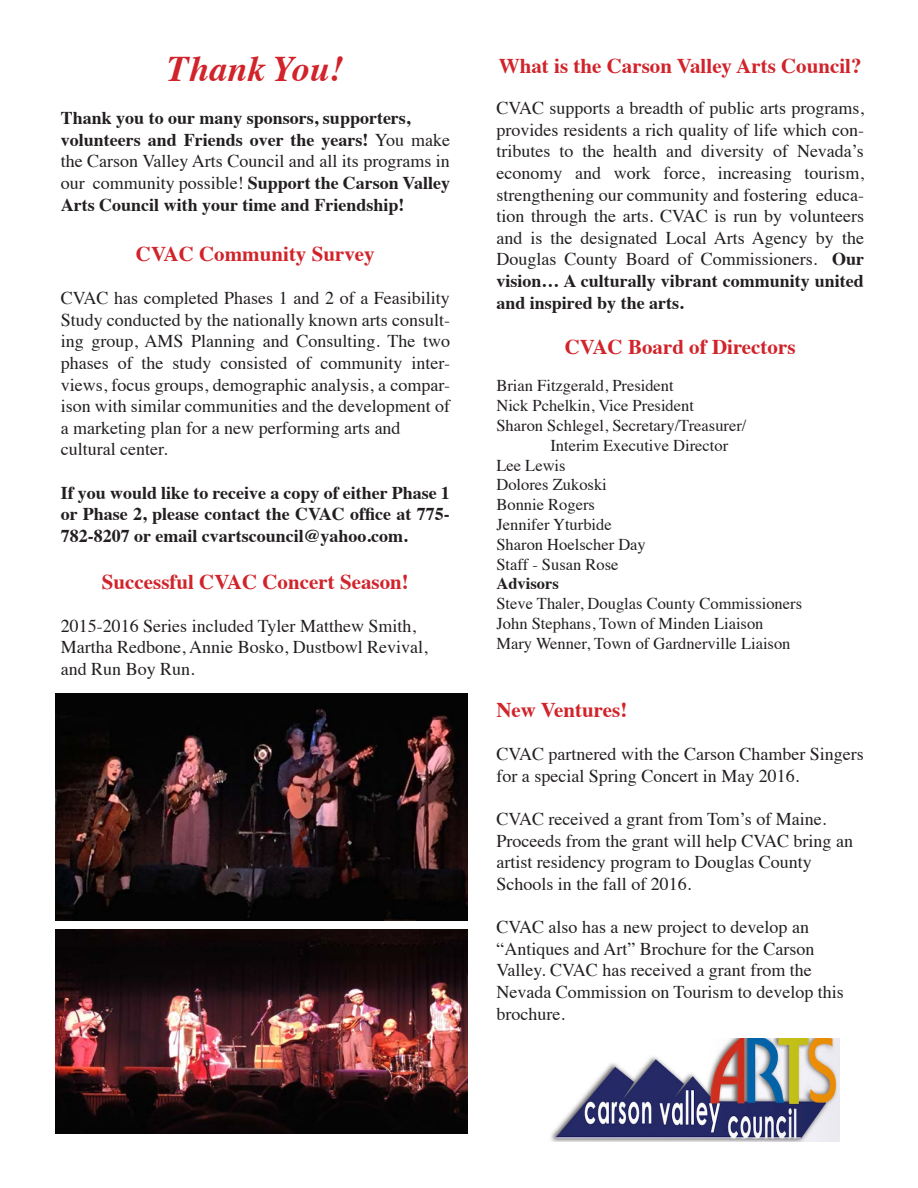
<style>
.page{position:relative;width:918px;height:1188px;background:#fff}
.page>*{position:absolute;margin:0;border:0;box-sizing:border-box;transform-origin:0 0}
.t1{font:italic 700 36px "Times";color:#d1232a}
.t2{font:700 21px "Times";color:#d1232a}
.t3{font:18px/21.6px "Times";color:#231f20}
.t4{font:700 18px/21.6px "Times";color:#231f20;text-align:justify}
.t5{font:16.5px "Times";color:#231f20}
.t6{font:700 16.5px "Times";color:#231f20}
.s1{font-weight:400}
.s2{font-weight:700}
</style>
<div class="page">
<img style="left:551px;top:1038px;width:289px;height:103px">
<img style="left:56px;top:929px;width:412px;height:205px">
<img style="left:56px;top:694px;width:412px;height:227px">
<p class="t1" style="left:167px;top:35px;width:178px">Thank You!</p>
<p class="t4" style="left:61px;top:105px;width:351px">Thank you to our many sponsors, supporters,</p>
<p class="t4" style="left:61px;top:127px;width:391px">volunteers and Friends over the years! <span class="s1">You make the Carson Valley Arts Council and all its programs in our community possible!</span> Support the Carson Valley Arts Council with your time and Friendship!</p>
<p class="t2" style="left:136px;top:234px;width:240px">CVAC Community Survey</p>
<p class="t3" style="left:61px;top:286px;width:391px;text-align:justify">CVAC has completed Phases 1 and 2 of a Feasibility Study conducted by the nationally known arts consult&shy;ing group, AMS Planning and Consulting. The two phases of the study consisted of community inter&shy;views, focus groups, demographic analysis, a compar&shy;ison with similar communities and the development of a marketing plan for a new performing arts and</p>
<p class="t3" style="left:61px;top:437px;width:108px">cultural center.</p>
<p class="t4" style="left:61px;top:480px;width:391px">If you would like to receive a copy of either Phase 1 or Phase 2, please contact the CVAC office at 775- 782-8207 or email cvartscouncil@yahoo.com.</p>
<p class="t2" style="left:102px;top:561px;width:309px">Successful CVAC Concert Season!</p>
<p class="t3" style="left:61px;top:613px;width:368px">2015-2016 Series included Tyler Matthew Smith,<br>Martha Redbone, Annie Bosko, Dustbowl Revival, and Run Boy Run.</p>
<p class="t2" style="left:499px;top:46px;width:364px">What is the Carson Valley Arts Council?</p>
<p class="t3" style="left:496px;top:96px;width:369px;text-align:justify">CVAC supports a breadth of public arts programs, provides residents a rich quality of life which con&shy;tributes to the health and diversity of Nevada’s economy and work force, increasing tourism, strengthening our community and fostering educa&shy;tion through the arts. CVAC is run by volunteers and is the designated Local Arts Agency by the Douglas County Board of Commissioners. <span class="s2">Our vision… A culturally vibrant community united and inspired by the arts.</span></p>
<p class="t2" style="left:565px;top:326px;width:232px">CVAC Board of Directors</p>
<p class="t5" style="left:496px;top:370px;width:179px">Brian Fitzgerald, President</p>
<p class="t5" style="left:496px;top:390px;width:199px">Nick Pchelkin, Vice President</p>
<p class="t5" style="left:496px;top:410px;width:252px">Sharon Schlegel, Secretary/Treasurer/</p>
<p class="t5" style="left:550px;top:430px;width:179px">Interim Executive Director</p>
<p class="t5" style="left:496px;top:450px;width:71px">Lee Lewis</p>
<p class="t5" style="left:496px;top:469px;width:112px">Dolores Zukoski</p>
<p class="t5" style="left:496px;top:489px;width:100px">Bonnie Rogers</p>
<p class="t5" style="left:496px;top:509px;width:117px">Jennifer Yturbide</p>
<p class="t5" style="left:496px;top:529px;width:151px">Sharon Hoelscher Day</p>
<p class="t5" style="left:496px;top:549px;width:124px">Staff - Susan Rose</p>
<p class="t6" style="left:496px;top:568px;width:64px">Advisors</p>
<p class="t5" style="left:496px;top:588px;width:307px">Steve Thaler, Douglas County Commissioners</p>
<p class="t5" style="left:496px;top:608px;width:269px">John Stephans, Town of Minden Liaison</p>
<p class="t5" style="left:496px;top:628px;width:296px">Mary Wenner, Town of Gardnerville Liaison</p>
<p class="t2" style="left:496px;top:690px;width:132px">New Ventures!</p>
<p class="t3" style="left:496px;top:742px;width:369px">CVAC partnered with the Carson Chamber Singers for a special Spring Concert in May 2016.</p>
<p class="t3" style="left:496px;top:807px;width:332px">CVAC received a grant from Tom’s of Maine.</p>
<p class="t3" style="left:496px;top:828px;width:358px">Proceeds from the grant will help CVAC bring an</p>
<p class="t3" style="left:496px;top:850px;width:317px">artist residency program to Douglas County<br>Schools in the fall of 2016.</p>
<p class="t3" style="left:496px;top:915px;width:319px">CVAC also has a new project to develop an “Antiques and Art” Brochure for the Carson</p>
<p class="t3" style="left:496px;top:958px;width:349px">Valley. CVAC has received a grant from the<br>Nevada Commission on Tourism to develop this brochure.</p>
</div>
